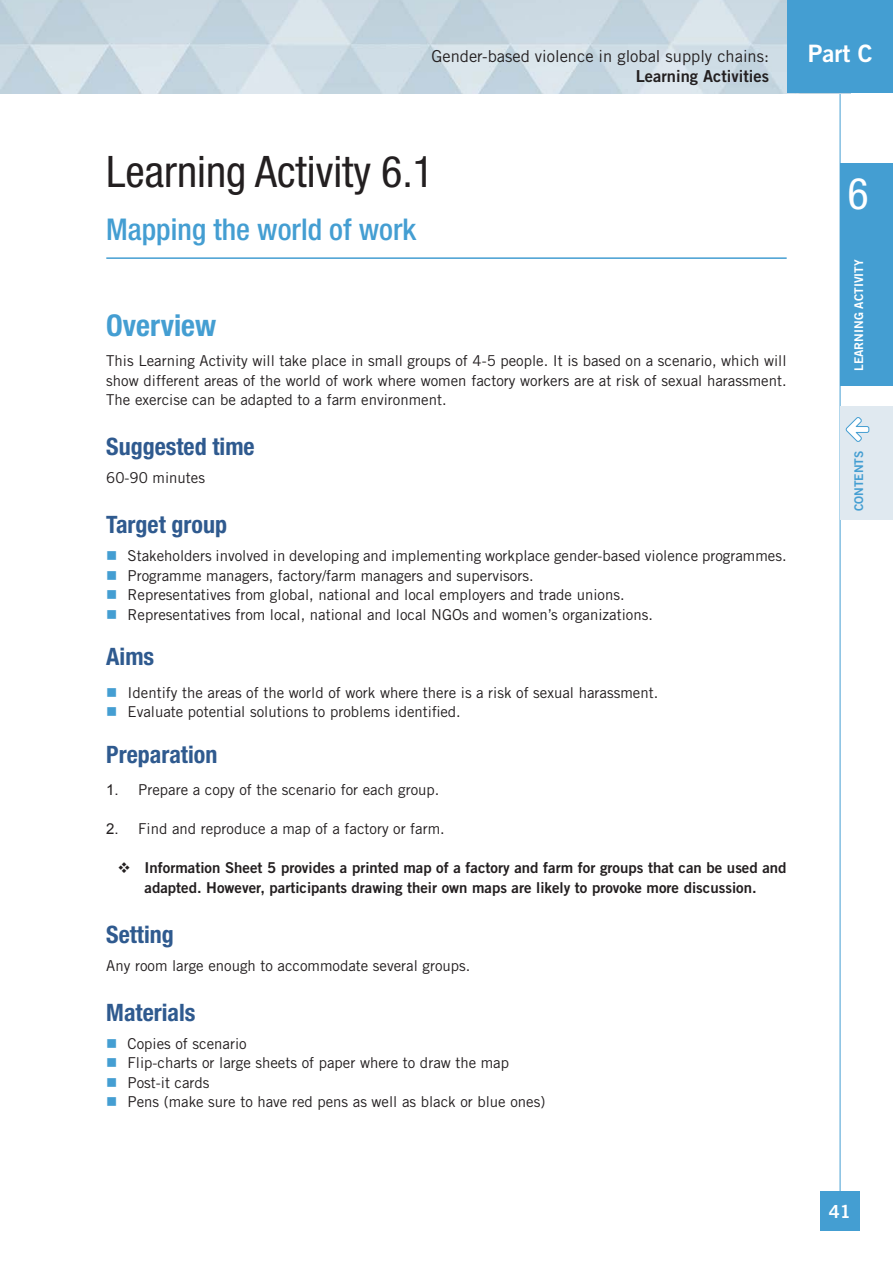
<style>
.page{position:relative;width:893px;height:1263px;background:#fff}
.page>*{position:absolute;margin:0;border:0;box-sizing:border-box;transform-origin:0 0}
.t1{font:condensed 43.5px "Helvetica Neue";color:#231f20}
.t2{font:condensed 43.5px "Helvetica Neue";color:#fff}
.t3{font:500 condensed 30px "Helvetica Neue";color:#449ed2}
.t4{font:700 condensed 30px "Helvetica Neue";color:#449ed2}
.t5{font:700 condensed 24px "Helvetica Neue";color:#2f5a8f}
.t6{font:24px "Trade Gothic Bold Two";color:#fff}
.t7{font:18px "Trade Gothic Bold Two";color:#fff}
.t8{font:16.5px "Trade Gothic";color:#231f20}
.t9{font:16.5px "Trade Gothic Bold Two";color:#231f20}
.t10{font:15px/19.5px "Trade Gothic";color:#231f20}
.t11{font:15px/19.5px "Trade Gothic Bold Two";color:#231f20;text-align:center}
.t12{font:12px "Trade Gothic Bold Two";color:#fff}
.t13{font:12px "Trade Gothic Bold Two";color:#449ed2}
.s1{font-family:"Arial"}
</style>
<div class="page">
<hr style="left:106px;top:257px;width:681px;height:2px;background:#449ed2">
<div style="left:821px;top:1191px;width:39px;height:39px;background:#449ed2"></div>
<hr style="left:840px;top:0;width:1px;height:1192px;background:#449ed2">
<img style="left:0;top:0;width:787px;height:93px">
<div style="left:787px;top:0;width:106px;height:93px;background:#449ed2"></div>
<div style="left:840px;top:163px;width:53px;height:223px;background:#449ed2"></div>
<div style="left:840px;top:407px;width:53px;height:113px;background:#e0e9f0"></div>
<svg style="left:845px;top:417px;width:25px;height:25px"></svg>
<p class="t8" style="left:431px;top:46px;width:339px">Gender-based violence in global supply chains:</p>
<h3 class="t6" style="left:808px;top:38px;width:66px">Part C</h3>
<p class="t9" style="left:636px;top:66px;width:135px">Learning Activities</p>
<h1 class="t1" style="left:106px;top:147px;width:329px">Learning Activity 6.1</h1>
<h2 class="t3" style="left:106px;top:212px;width:312px">Mapping the world of work</h2>
<h2 class="t4" style="left:106px;top:307px;width:111px">Overview</h2>
<p class="t10" style="left:106px;top:351px;width:682px;text-align:justify">This Learning Activity will take place in small groups of 4-5 people. It is based on a scenario, which will show different areas of the world of work where women factory workers are at risk of sexual harassment.<br>The exercise can be adapted to a farm environment.</p>
<h3 class="t5" style="left:106px;top:432px;width:150px">Suggested time</h3>
<p class="t10" style="left:106px;top:468px;width:100px">60-90 minutes</p>
<h3 class="t5" style="left:106px;top:510px;width:122px">Target group</h3>
<p class="t10" style="left:128px;top:546px;width:661px">Stakeholders involved in developing and implementing workplace gender-based violence programmes.<br>Programme managers, factory/farm managers and supervisors.<br>Representatives from global, national and local employers and trade unions.<br>Representatives from local, national and local NGOs and women’s organizations.</p>
<h3 class="t5" style="left:106px;top:642px;width:49px">Aims</h3>
<p class="t10" style="left:128px;top:682px;width:532px">Identify the areas of the world of work where there is a risk of sexual harassment.<br>Evaluate potential solutions to problems identified.</p>
<h3 class="t5" style="left:106px;top:740px;width:113px">Preparation</h3>
<p class="t10" style="left:106px;top:780px;width:335px"><span class="s1">1.</span> Prepare a copy of the scenario for each group.</p>
<p class="t10" style="left:106px;top:819px;width:340px"><span class="s1">2.</span> Find and reproduce a map of a factory or farm.</p>
<p class="t11" style="left:118px;top:858px;width:671px">❖ Information Sheet 5 provides a printed map of a factory and farm for groups that can be used and adapted. However, participants drawing their own maps are likely to provoke more discussion.</p>
<h3 class="t5" style="left:106px;top:919px;width:69px">Setting</h3>
<p class="t10" style="left:106px;top:955px;width:366px">Any room large enough to accommodate several groups.</p>
<h3 class="t5" style="left:106px;top:997px;width:91px">Materials</h3>
<p class="t10" style="left:128px;top:1033px;width:419px">Copies of scenario<br>Flip-charts or large sheets of paper where to draw the map Post-it cards<br>Pens (make sure to have red pens as well as black or blue ones)</p>
<h1 class="t2" style="left:848px;top:168px;width:22px">6</h1>
<p class="t12" style="left:851px;top:371px;width:113px;rotate:-90deg">LEARNING ACTIVITY</p>
<p class="t13" style="left:851px;top:511px;width:62px;rotate:-90deg">CONTENTS</p>
<p class="t7" style="left:829px;top:1200px;width:23px">41</p>
</div>
